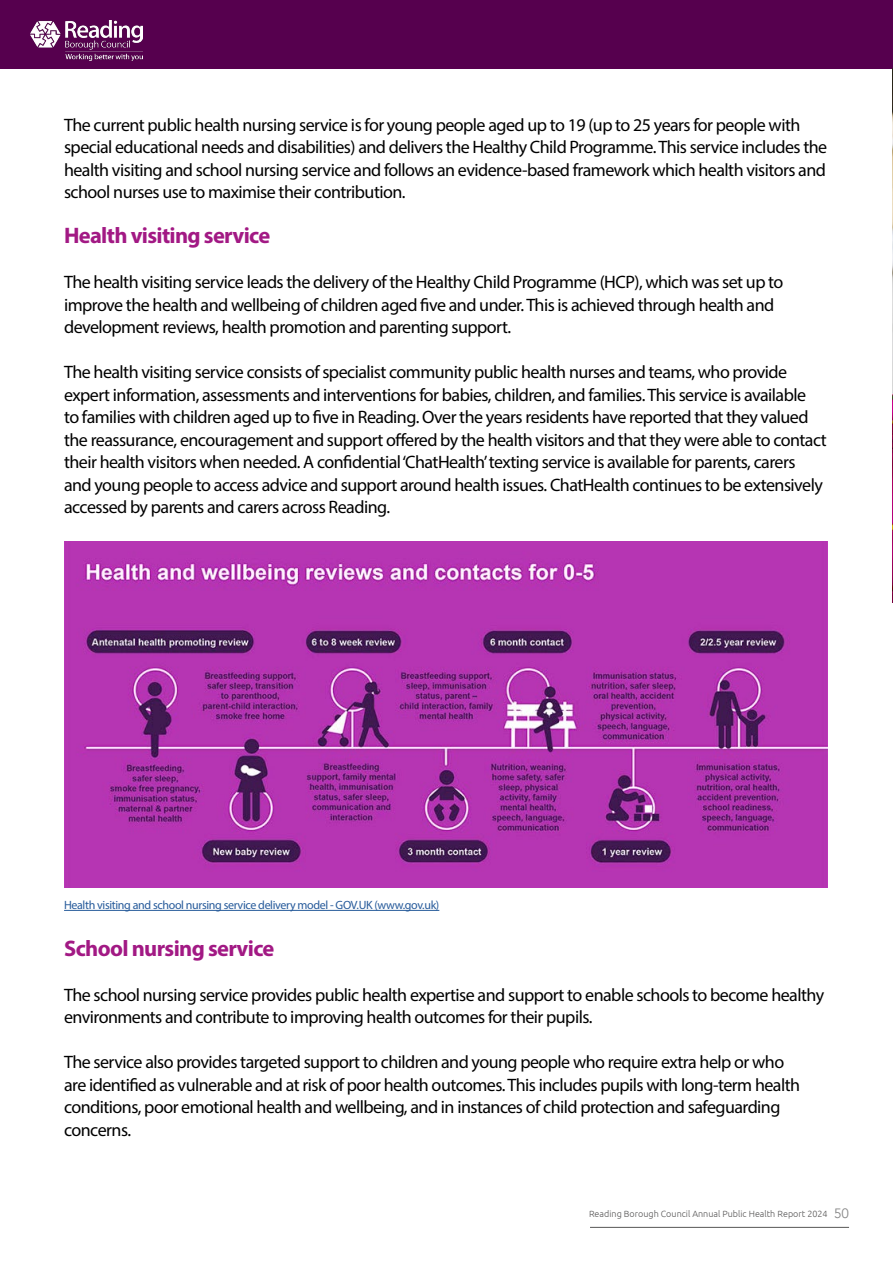
<style>
.page{position:relative;width:893px;height:1263px;background:#fff}
.page>*{position:absolute;margin:0;border:0;box-sizing:border-box;transform-origin:0 0}
.t1{font:700 22.5px "Myriad Pro";letter-spacing:-.03em;color:#a21984}
.t2{font:18px/22.5px "Myriad Pro";letter-spacing:-.03em;color:#000}
.t3{font:12px "Myriad Pro";letter-spacing:-.03em;color:#275b9b}
.t4{font:300 9px "Ubuntu";color:#575656}
.s1{font-family:"Avenir";font-weight:400;font-size:13.5px;color:#878787}
</style>
<div class="page">
<hr style="left:590px;top:1227px;width:259px;height:1px;background:#575756">
<div style="left:0;top:0;width:893px;height:69px;background:#56004e"></div>
<img style="left:31px;top:20px;width:111px;height:40px">
<img style="left:64px;top:542px;width:764px;height:345px">
<hr style="left:64px;top:910px;width:375px;height:1px;background:#275b9b">
<img style="left:892px;top:69px;width:1px;height:533px">
<p class="t2" style="left:64px;top:113px;width:765px">The current public health nursing service is for young people aged up to 19 (up to 25 years for people with special educational needs and disabilities) and delivers the Healthy Child Programme. This service includes the health visiting and school nursing service and follows an evidence-based framework which health visitors and school nurses use to maximise their contribution.</p>
<p class="t1" style="left:64px;top:221px;width:208px">Health visiting service</p>
<p class="t2" style="left:64px;top:271px;width:721px">The health visiting service leads the delivery of the Healthy Child Programme (HCP), which was set up to improve the health and wellbeing of children aged five and under. This is achieved through health and development reviews, health promotion and parenting support.</p>
<p class="t2" style="left:64px;top:361px;width:764px">The health visiting service consists of specialist community public health nurses and teams, who provide expert information, assessments and interventions for babies, children, and families. This service is available<br>to families with children aged up to five in Reading. Over the years residents have reported that they valued the reassurance, encouragement and support offered by the health visitors and that they were able to contact their health visitors when needed. A confidential ‘ChatHealth’ texting service is available for parents, carers and young people to access advice and support around health issues. ChatHealth continues to be extensively accessed by parents and carers across Reading.</p>
<p class="t3" style="left:64px;top:898px;width:377px">Health visiting and school nursing service delivery model - GOV.UK (www.gov.uk)</p>
<p class="t1" style="left:64px;top:933px;width:212px">School nursing service</p>
<p class="t2" style="left:64px;top:983px;width:762px">The school nursing service provides public health expertise and support to enable schools to become healthy environments and contribute to improving health outcomes for their pupils.</p>
<p class="t2" style="left:64px;top:1050px;width:738px">The service also provides targeted support to children and young people who require extra help or who are identified as vulnerable and at risk of poor health outcomes. This includes pupils with long-term health conditions, poor emotional health and wellbeing, and in instances of child protection and safeguarding concerns.</p>
<p class="t4" style="left:589px;top:1208px;width:261px">Reading Borough Council Annual Public Health Report 2024 <span class="s1">50</span></p>
</div>
